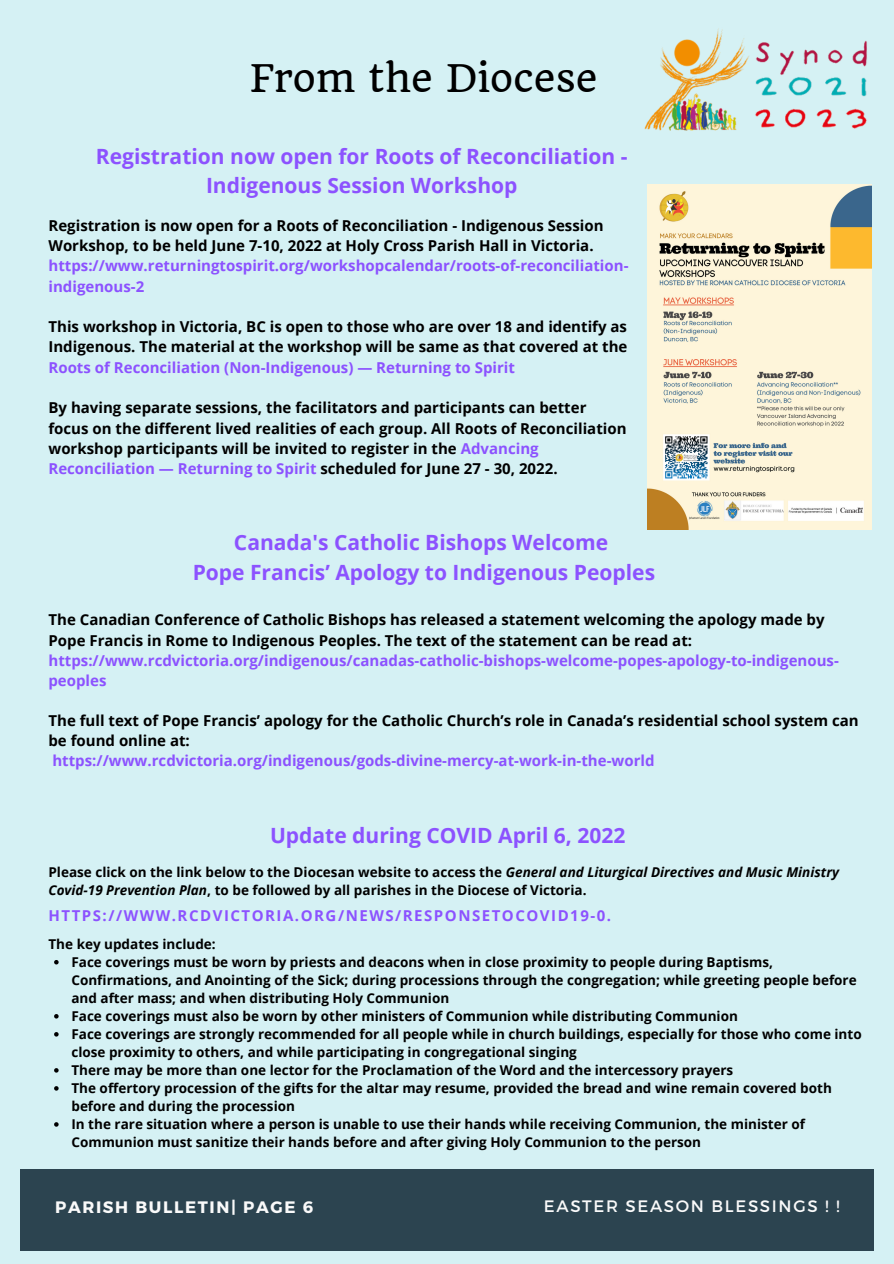
<style>
.page{position:relative;width:894px;height:1264px;background:#fff}
.page>*{position:absolute;margin:0;border:0;box-sizing:border-box;transform-origin:0 0}
.t1{font:37.05px "Quando";color:#000}
.t2{font:700 21px/29.2px "Open Sans";color:#8c52ff;text-align:center}
.t3{font:16.5px "Montserrat";letter-spacing:.1em;color:#fafafa}
.t4{font:700 16.5px "Montserrat";letter-spacing:.1em;color:#fafafa}
.t5{font:700 15px/20.2px "Open Sans";color:#000}
.t6{font:700 15px/20.2px "Open Sans";color:#8c52ff}
.t7{font:700 15px "Open Sans";letter-spacing:.1em;color:#8c52ff}
.t8{font:700 13.5px/18px "Open Sans";color:#000}
.s1{color:#8c52ff}
.s2{font-style:italic}
</style>
<div class="page">
<div style="left:0;top:0;width:893px;height:1263px;background:#d5f1f4"></div>
<div style="left:20px;top:1169px;width:853px;height:81px;background:#2c4450"></div>
<img style="left:644px;top:28px;width:223px;height:102px">
<img style="left:647px;top:184px;width:224px;height:346px">
<svg style="left:54px;top:960px;width:5px;height:4px"></svg>
<svg style="left:54px;top:1014px;width:5px;height:4px"></svg>
<svg style="left:54px;top:1032px;width:5px;height:4px"></svg>
<svg style="left:54px;top:1068px;width:5px;height:4px"></svg>
<svg style="left:54px;top:1086px;width:5px;height:4px"></svg>
<svg style="left:54px;top:1122px;width:5px;height:4px"></svg>
<p class="t1" style="left:250px;top:55px;width:349px">From the Diocese</p>
<p class="t2" style="left:96px;top:141px;width:533px">Registration now open for Roots of Reconciliation -<br>Indigenous Session Workshop</p>
<p class="t5" style="left:48px;top:215px;width:556px">Registration is now open for a Roots of Reconciliation - Indigenous Session<br>Workshop, to be held June 7-10, 2022 at Holy Cross Parish Hall in Victoria.</p>
<p class="t6" style="left:48px;top:255px;width:581px">https://www.returningtospirit.org/workshopcalendar/roots-of-reconciliation&shy;indigenous-2</p>
<p class="t5" style="left:48px;top:316px;width:580px;text-align:justify">This workshop in Victoria, BC is open to those who are over 18 and identify as Indigenous. The material at the workshop will be same as that covered at the <span class="s1">Roots of Reconciliation (Non-Indigenous) — Returning to Spirit</span></p>
<p class="t5" style="left:48px;top:397px;width:579px">By having separate sessions, the facilitators and participants can better focus on the different lived realities of each group. All Roots of Reconciliation workshop participants will be invited to register in the <span class="s1">Advancing Reconciliation — Returning to Spirit</span> scheduled for June 27 - 30, 2022.</p>
<p class="t2" style="left:234px;top:527px;width:376px">Canada's Catholic Bishops Welcome</p>
<p class="t2" style="left:193px;top:556px;width:464px">Pope Francis’ Apology to Indigenous Peoples</p>
<p class="t5" style="left:48px;top:609px;width:777px">The Canadian Conference of Catholic Bishops has released a statement welcoming the apology made by<br>Pope Francis in Rome to Indigenous Peoples. The text of the statement can be read at:</p>
<p class="t6" style="left:48px;top:650px;width:791px">https://www.rcdvictoria.org/indigenous/canadas-catholic-bishops-welcome-popes-apology-to-indigenous&shy;peoples</p>
<p class="t5" style="left:48px;top:709px;width:811px">The full text of Pope Francis’ apology for the Catholic Church’s role in Canada’s residential school system can be found online at:</p>
<p class="t6" style="left:52px;top:750px;width:603px">https://www.rcdvictoria.org/indigenous/gods-divine-mercy-at-work-in-the-world</p>
<p class="t2" style="left:270px;top:820px;width:357px">Update during COVID April 6, 2022</p>
<p class="t8" style="left:48px;top:862px;width:791px">Please click on the link below to the Diocesan website to access the <span class="s2">General and Liturgical Directives and Music Ministry<br>Covid-19 Prevention Plan</span>, to be followed by all parishes in the Diocese of Victoria.</p>
<p class="t7" style="left:48px;top:904px;width:564px">HTTPS://WWW.RCDVICTORIA.ORG/NEWS/RESPONSETOCOVID19-0.</p>
<p class="t8" style="left:48px;top:934px;width:169px">The key updates include:</p>
<p class="t8" style="left:71px;top:952px;width:786px">Face coverings must be worn by priests and deacons when in close proximity to people during Baptisms,<br>Confirmations, and Anointing of the Sick; during processions through the congregation; while greeting people before and after mass; and when distributing Holy Communion</p>
<p class="t8" style="left:71px;top:1006px;width:667px">Face coverings must also be worn by other ministers of Communion while distributing Communion</p>
<p class="t8" style="left:71px;top:1024px;width:791px">Face coverings are strongly recommended for all people while in church buildings, especially for those who come into close proximity to others, and while participating in congregational singing</p>
<p class="t8" style="left:71px;top:1060px;width:663px">There may be more than one lector for the Proclamation of the Word and the intercessory prayers</p>
<p class="t8" style="left:71px;top:1078px;width:761px">The offertory procession of the gifts for the altar may resume, provided the bread and wine remain covered both before and during the procession</p>
<p class="t8" style="left:71px;top:1114px;width:734px">In the rare situation where a person is unable to use their hands while receiving Communion, the minister of<br>Communion must sanitize their hands before and after giving Holy Communion to the person</p>
<p class="t4" style="left:55px;top:1196px;width:260px">PARISH BULLETIN| PAGE 6</p>
<p class="t3" style="left:544px;top:1195px;width:297px">EASTER SEASON BLESSINGS ! !</p>
</div>
